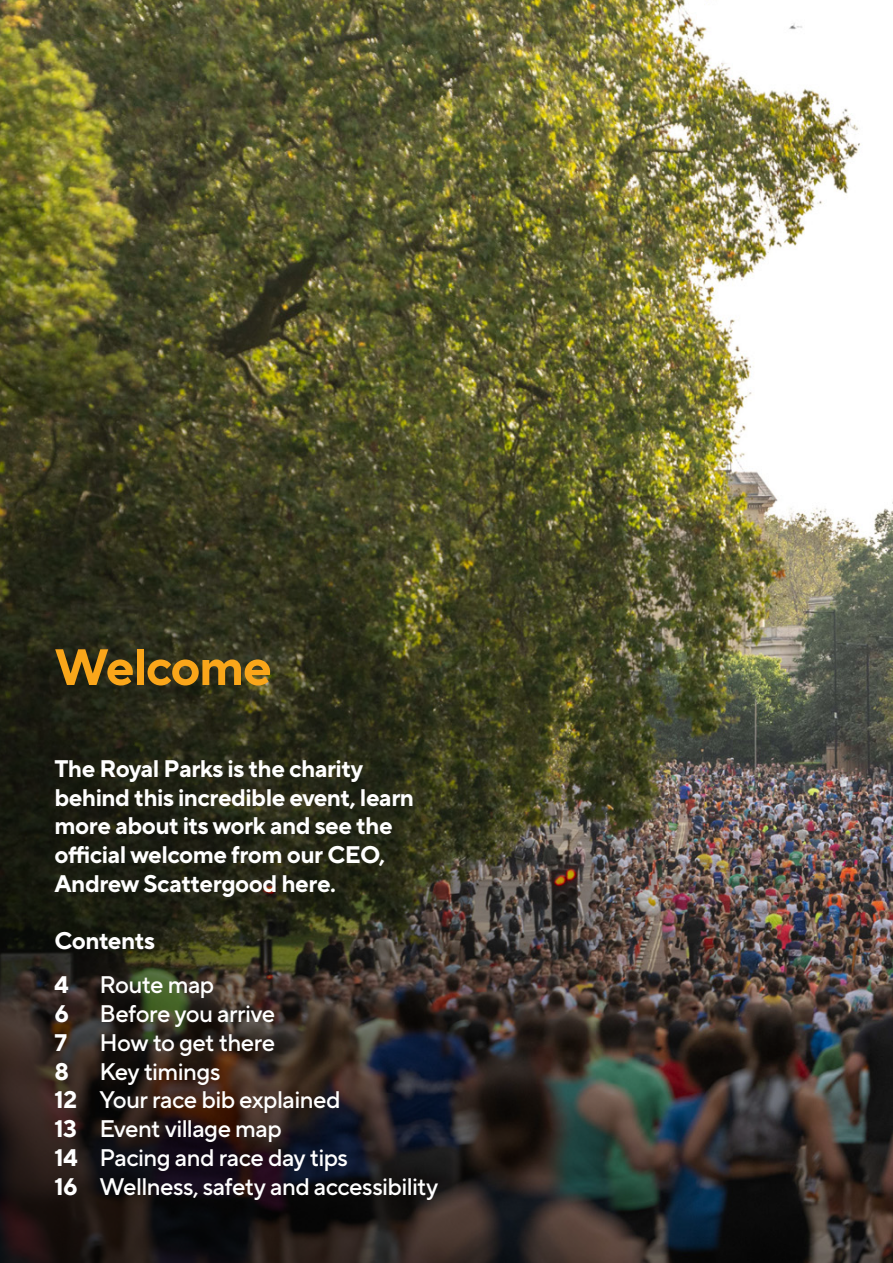
<style>
.page{position:relative;width:893px;height:1263px;background:#fff}
.page>*{position:absolute;margin:0;border:0;box-sizing:border-box;transform-origin:0 0}
.Headlines{font:700 51px "TT Norms Pro";letter-spacing:-.03em;color:#faa61a}
.Pullout{font:700 24px/28.8px "TT Norms Pro";letter-spacing:-.025em;color:#fff}
.Pullout-2{font:500 24px "TT Norms Pro";letter-spacing:-.025em;color:#fff}
.s1{font-weight:700}
</style>
<div class="page">
<img style="left:0;top:0;width:893px;height:1263px">
<p class="Headlines" style="left:54px;top:633px;width:219px">Welcome</p>
<p class="Pullout" style="left:54px;top:753px;width:361px">The Royal Parks is the charity behind this incredible event, learn more about its work and see the official welcome from our CEO,<br>Andrew Scattergood here.</p>
<p class="Pullout" style="left:54px;top:926px;width:102px">Contents</p>
<p class="Pullout" style="left:54px;top:969px;width:16px">4</p>
<p class="Pullout-2" style="left:99px;top:969px;width:116px">Route map</p>
<p class="Pullout" style="left:54px;top:998px;width:16px">6</p>
<p class="Pullout-2" style="left:99px;top:998px;width:177px">Before you arrive</p>
<p class="Pullout" style="left:54px;top:1027px;width:14px">7</p>
<p class="Pullout-2" style="left:99px;top:1027px;width:177px">How to get there</p>
<p class="Pullout" style="left:54px;top:1056px;width:16px">8</p>
<p class="Pullout-2" style="left:99px;top:1055px;width:123px">Key timings</p>
<p class="Pullout-2" style="left:54px;top:1084px;width:288px"><span class="s1">12</span> Your race bib explained</p>
<p class="Pullout-2" style="left:54px;top:1113px;width:229px"><span class="s1">13</span> Event village map</p>
<p class="Pullout-2" style="left:54px;top:1142px;width:295px"><span class="s1">14</span> Pacing and race day tips</p>
<p class="Pullout-2" style="left:54px;top:1171px;width:386px"><span class="s1">16</span> Wellness, safety and accessibility</p>
</div>
